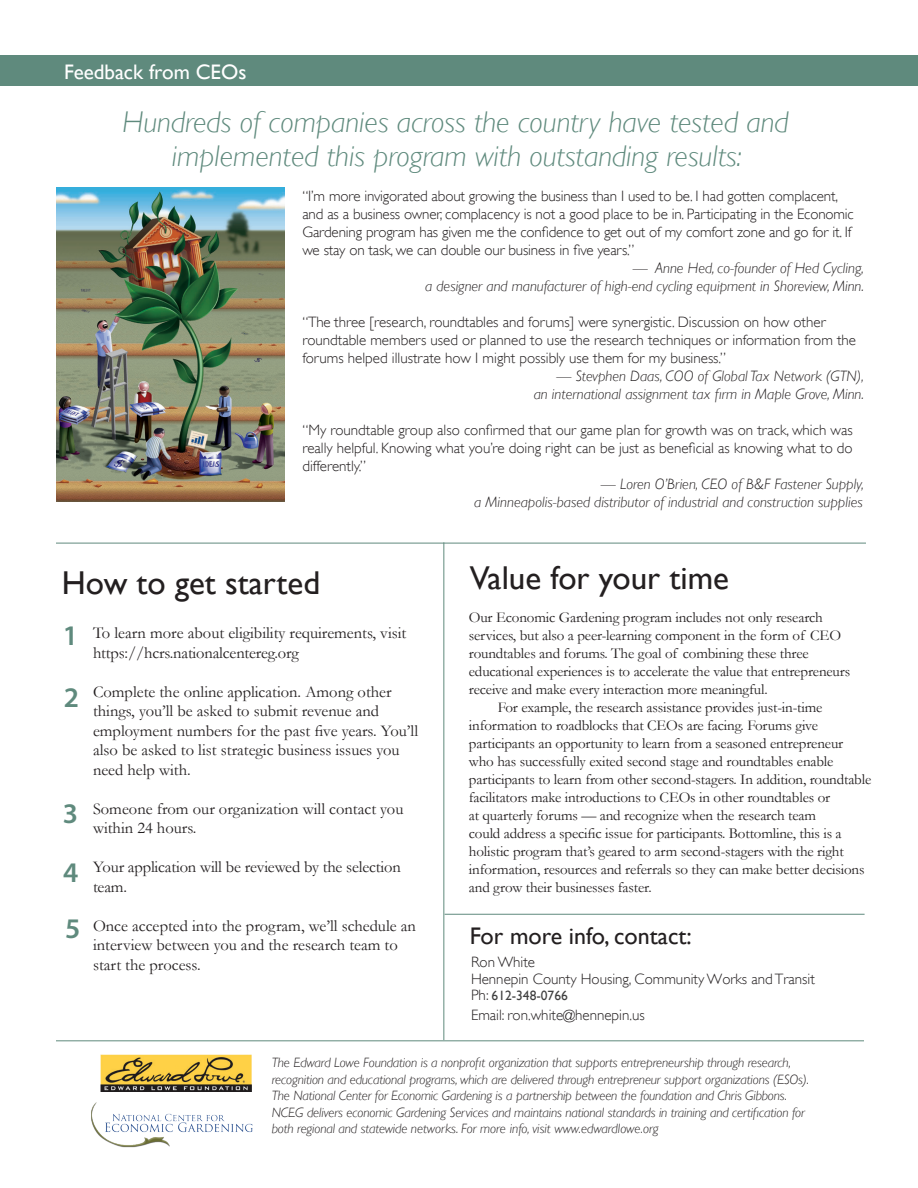
<style>
.page{position:relative;width:918px;height:1188px;background:#fff}
.page>*{position:absolute;margin:0;border:0;box-sizing:border-box;transform-origin:0 0}
.t1{font:33px "Gill Sans";color:#231f20}
.t2{font:italic 300 30px/34.5px "Gill Sans";color:#5f8a7d;text-align:center}
.t3{font:600 28.5px "Myriad Pro";color:#5f8a7d}
.t4{font:24px "Gill Sans";color:#231f20}
.t5{font:21px "Gill Sans";color:#fff}
.t6{font:16.5px/19.5px "Garamond";color:#231f20}
.t7{font:15px/18px "Garamond";letter-spacing:-.01em;color:#231f20}
.t8{font:300 15px/18px "Gill Sans";color:#231f20}
.t9{font:italic 300 15px "Gill Sans";color:#231f20}
.t10{font:italic 300 13.5px/16.5px "Gill Sans";letter-spacing:-.01em;color:#231f20}
.t11{font:13.5px "Gill Sans";color:#404040}
.s1{font-weight:300;font-size:15px;color:#231f20}
</style>
<div class="page">
<img style="left:101px;top:1055px;width:151px;height:37px">
<img style="left:91px;top:1102px;width:162px;height:46px">
<hr style="left:443px;top:542px;width:1px;height:498px;background:#5f8a7d">
<hr style="left:56px;top:543px;width:810px;height:1px;background:#5f8a7d">
<hr style="left:445px;top:914px;width:420px;height:1px;background:#5f8a7d">
<hr style="left:56px;top:1040px;width:808px;height:1px;background:#5f8a7d">
<img style="left:57px;top:188px;width:227px;height:313px">
<div style="left:0;top:55px;width:918px;height:31px;background:#5f8a7d"></div>
<p class="t5" style="left:64px;top:59px;width:184px">Feedback from CEOs</p>
<p class="t2" style="left:123px;top:105px;width:668px">Hundreds of companies across the country have tested and implemented this program with outstanding results:</p>
<p class="t8" style="left:302px;top:187px;width:553px">“I’m more invigorated about growing the business than I used to be. I had gotten complacent, and as a business owner, complacency is not a good place to be in. Participating in the Economic Gardening program has given me the confidence to get out of my comfort zone and go for it. If we stay on task, we can double our business in five years.”</p>
<p class="t9" style="left:633px;top:259px;width:233px">— Anne Hed, co-founder of Hed Cycling,</p>
<p class="t9" style="left:425px;top:277px;width:440px">a designer and manufacturer of high-end cycling equipment in Shoreview, Minn.</p>
<p class="t8" style="left:302px;top:313px;width:555px">“The three [research, roundtables and forums] were synergistic. Discussion on how other roundtable members used or planned to use the research techniques or information from the forums helped illustrate how I might possibly use them for my business.”</p>
<p class="t9" style="left:557px;top:367px;width:309px">— Stevphen Daas, COO of Global Tax Network (GTN),</p>
<p class="t9" style="left:534px;top:385px;width:332px">an international assignment tax firm in Maple Grove, Minn.</p>
<p class="t8" style="left:302px;top:421px;width:552px;text-align:justify">“My roundtable group also confirmed that our game plan for growth was on track, which was really helpful. Knowing what you’re doing right can be just as beneficial as knowing what to do differently.”</p>
<p class="t9" style="left:601px;top:475px;width:265px">— Loren O’Brien, CEO of B&amp;F Fastener Supply,</p>
<p class="t9" style="left:474px;top:493px;width:390px">a Minneapolis-based distributor of industrial and construction supplies</p>
<p class="t1" style="left:62px;top:563px;width:260px">How to get started</p>
<p class="t6" style="left:93px;top:623px;width:315px">To learn more about eligibility requirements, visit https://hcrs.nationalcentereg.org</p>
<p class="t6" style="left:93px;top:681px;width:327px">Complete the online application. Among other things, you’ll be asked to submit revenue and employment numbers for the past five years. You’ll also be asked to list strategic business issues you need help with.</p>
<p class="t6" style="left:93px;top:799px;width:312px">Someone from our organization will contact you within 24 hours.</p>
<p class="t6" style="left:93px;top:857px;width:309px">Your application will be reviewed by the selection team.</p>
<p class="t6" style="left:93px;top:916px;width:324px">Once accepted into the program, we’ll schedule an interview between you and the research team to start the process.</p>
<p class="t3" style="left:63px;top:617px;width:17px">1</p>
<p class="t3" style="left:64px;top:680px;width:17px">2</p>
<p class="t3" style="left:63px;top:795px;width:17px">3</p>
<p class="t3" style="left:63px;top:854px;width:17px">4</p>
<p class="t3" style="left:65px;top:910px;width:17px">5</p>
<p class="t1" style="left:470px;top:558px;width:261px">Value for your time</p>
<p class="t7" style="left:469px;top:608px;width:383px">Our Economic Gardening program includes not only research services, but also a peer-learning component in the form of CEO roundtables and forums. The goal of combining these three educational experiences is to accelerate the value that entrepreneurs receive and make every interaction more meaningful.</p>
<p class="t7" style="left:469px;top:698px;width:404px;text-indent:29px">For example, the research assistance provides just-in-time information to roadblocks that CEOs are facing. Forums give participants an opportunity to learn from a seasoned entrepreneur who has successfully exited second stage and roundtables enable participants to learn from other second-stagers. In addition, roundtable facilitators make introductions to CEOs in other roundtables or<br>at quarterly forums — and recognize when the research team<br>could address a specific issue for participants. Bottomline, this is a holistic program that’s geared to arm second-stagers with the right information, resources and referrals so they can make better decisions and grow their businesses faster.</p>
<p class="t4" style="left:470px;top:921px;width:224px">For more info, contact:</p>
<p class="t8" style="left:471px;top:954px;width:345px;line-height:16.5px">Ron White<br>Hennepin County Housing, Community Works and Transit</p>
<p class="t11" style="left:471px;top:988px;width:98px"><span class="s1">Ph:</span> 612-348-0766</p>
<p class="t8" style="left:471px;top:1006px;width:175px">Email: ron.white@hennepin.us</p>
<p class="t10" style="left:272px;top:1054px;width:539px">The Edward Lowe Foundation is a nonprofit organization that supports entrepreneurship through research, recognition and educational programs, which are delivered through entrepreneur support organizations (ESOs).<br>The National Center for Economic Gardening is a partnership between the foundation and Chris Gibbons.<br>NCEG delivers economic Gardening Services and maintains national standards in training and certification for both regional and statewide networks. For more info, visit www.edwardlowe.org</p>
</div>
